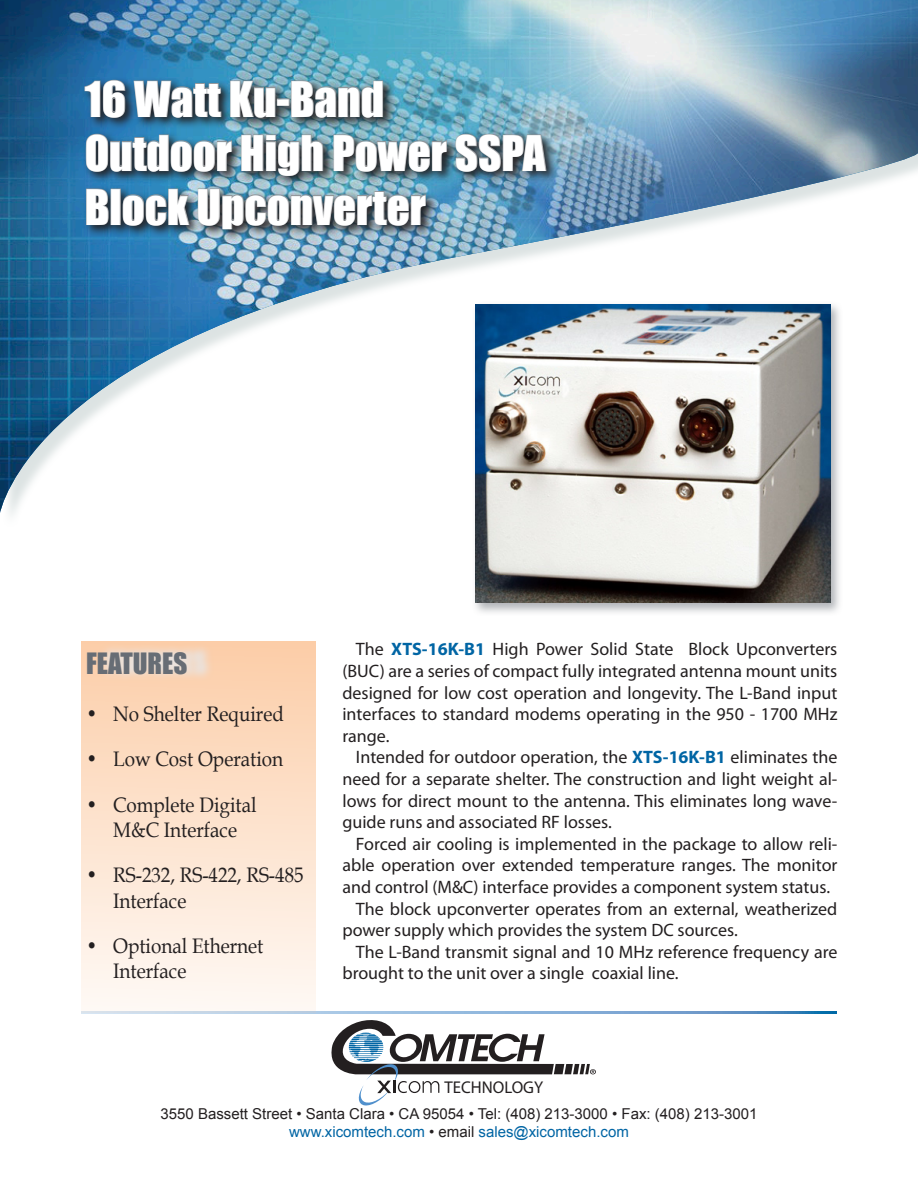
<style>
.page{position:relative;width:918px;height:1188px;background:#fff}
.page>*{position:absolute;margin:0;border:0;box-sizing:border-box;transform-origin:0 0}
.t1{font:45px "Impact";color:#fff}
.Sub-Heading{font:27px "Impact";color:#676d75}
.Features_Bullet_Lits{font:21px/25.2px "Book Antiqua";color:#231f20;scale:.9 1}
.Front_Page_Body{font:18px/21.6px "Myriad Pro";color:#231f20;text-align:justify}
.t2{font:17.1px "Myriad Pro";color:#231f20}
.t3{font:15px "Arial";color:#231f20}
.t4{font:15px "Arial";color:#0065a4}
.s1{font-weight:700;color:#0065a4}
.s2{color:#231f20}
</style>
<div class="page">
<svg style="left:331px;top:1020px;width:265px;height:86px"></svg>
<img style="left:0;top:0;width:918px;height:513px">
<div style="left:81px;top:642px;width:234px;height:370px;background:linear-gradient(to bottom,#fccda8,#fef9f5)"></div>
<div style="left:472px;top:301px;width:371px;height:315px;background:#676d75;opacity:.51"></div>
<img style="left:475px;top:305px;width:355px;height:298px">
<img style="left:81px;top:76px;width:477px;height:166px">
<svg style="left:84px;top:80px;width:42px;height:38px;background:#35536d"></svg>
<svg style="left:133px;top:80px;width:89px;height:38px;background:#395668"></svg>
<svg style="left:230px;top:80px;width:46px;height:38px;background:#4e636d"></svg>
<div style="left:277px;top:99px;width:12px;height:6px;border:1px solid #939598"></div>
<svg style="left:291px;top:80px;width:92px;height:38px;background:#50636a"></svg>
<svg style="left:86px;top:134px;width:146px;height:38px;background:#3c596c"></svg>
<svg style="left:241px;top:134px;width:82px;height:42px;background:#526269"></svg>
<svg style="left:333px;top:134px;width:114px;height:38px;background:#536870"></svg>
<svg style="left:455px;top:134px;width:92px;height:38px;background:#4d5d66"></svg>
<svg style="left:86px;top:188px;width:23px;height:37px"></svg>
<div style="left:111px;top:189px;width:10px;height:36px;border:1px solid #939598"></div>
<svg style="left:122px;top:188px;width:68px;height:38px;background:#3a596d"></svg>
<img style="left:198px;top:188px;width:228px;height:41px">
<svg style="left:99px;top:643px;width:115px;height:38px;background:#f3d7c1"></svg>
<p class="t1" style="left:85px;top:64px;width:301px">16 Watt Ku-Band</p>
<p class="t1" style="left:85px;top:118px;width:463px">Outdoor High Power SSPA</p>
<p class="t1" style="left:85px;top:172px;width:343px">Block Upconverter</p>
<p class="Sub-Heading" style="left:86px;top:643px;width:103px">FEATURES</p>
<p class="Features_Bullet_Lits" style="left:86px;top:701px;width:221px">• No Shelter Required</p>
<p class="Features_Bullet_Lits" style="left:86px;top:746px;width:221px">• Low Cost Operation</p>
<p class="Features_Bullet_Lits" style="left:86px;top:791px;width:191px;text-align:center">• Complete Digital<br>M&amp;C Interface</p>
<p class="Features_Bullet_Lits" style="left:113px;top:862px;width:213px;text-indent:-27px">• RS-232, RS-422, RS-485<br>Interface</p>
<p class="Features_Bullet_Lits" style="left:113px;top:933px;width:169px;text-indent:-27px">• Optional Ethernet<br>Interface</p>
<p class="Front_Page_Body" style="left:342px;top:638px;width:497px;text-indent:14px">The <span class="s1">XTS-16K-B1</span> High Power Solid State Block Upconverters (BUC) are a series of compact fully integrated antenna mount units designed for low cost operation and longevity. The L-Band input interfaces to standard modems operating in the 950 - 1700 MHz range.</p>
<p class="Front_Page_Body" style="left:342px;top:746px;width:497px;text-indent:14px">Intended for outdoor operation, the <span class="s1">XTS-16K-B1</span> eliminates the need for a separate shelter. The construction and light weight al&shy;lows for direct mount to the antenna. This eliminates long wave&shy;guide runs and associated RF losses.</p>
<p class="Front_Page_Body" style="left:342px;top:833px;width:497px;text-indent:14px">Forced air cooling is implemented in the package to allow reli&shy;able operation over extended temperature ranges. The monitor and control (M&amp;C) interface provides a component system status.</p>
<p class="Front_Page_Body" style="left:342px;top:897px;width:496px;text-indent:14px">The block upconverter operates from an external, weatherized power supply which provides the system DC sources.</p>
<p class="Front_Page_Body" style="left:342px;top:941px;width:497px;text-indent:14px">The L-Band transmit signal and 10 MHz reference frequency are brought to the unit over a single coaxial line.</p>
<p class="t2" style="left:445px;top:1076px;width:100px">TECHNOLOGY</p>
<p class="t3" style="left:161px;top:1104px;width:598px">3550 Bassett Street • Santa Clara • CA 95054 • Tel: (408) 213-3000 • Fax: (408) 213-3001</p>
<p class="t4" style="left:289px;top:1122px;width:341px">www.xicomtech.com <span class="s2">• email</span> sales@xicomtech.com</p>
</div>
